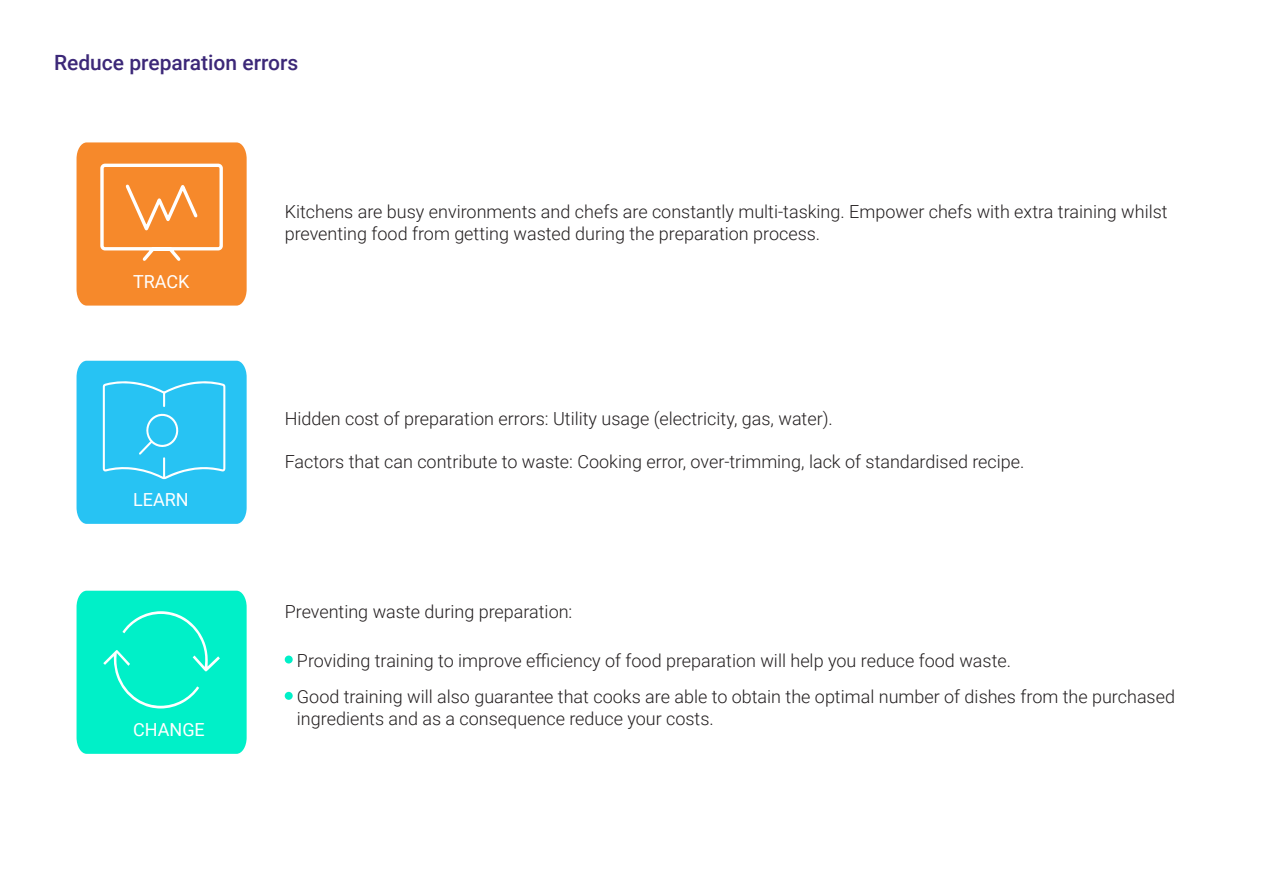
<style>
.page{position:relative;width:1263px;height:893px;background:#fff}
.page>*{position:absolute;margin:0;border:0;box-sizing:border-box;transform-origin:0 0}
.t1{font:500 21px "Roboto";color:#3c2878}
.t2{font:300 18px/21.6px "Roboto";color:#231f20}
.t3{font:18px "Roboto";color:#fff}
</style>
<div class="page">
<svg style="left:77px;top:142px;width:170px;height:164px;background:#f6923c"></svg>
<svg style="left:77px;top:361px;width:170px;height:163px;background:#31c5f3"></svg>
<div style="left:77px;top:591px;width:170px;height:163px;background:#00f0c8"></div>
<div style="left:285px;top:655px;width:8px;height:8px;background:#00f0c8;border-radius:50%"></div>
<div style="left:285px;top:692px;width:8px;height:8px;background:#00f0c8;border-radius:50%"></div>
<p class="t1" style="left:54px;top:48px;width:246px">Reduce preparation errors</p>
<p class="t3" style="left:133px;top:269px;width:58px">TRACK</p>
<p class="t3" style="left:133px;top:487px;width:57px">LEARN</p>
<p class="t3" style="left:133px;top:717px;width:73px">CHANGE</p>
<p class="t2" style="left:285px;top:200px;width:884px">Kitchens are busy environments and chefs are constantly multi-tasking. Empower chefs with extra training whilst preventing food from getting wasted during the preparation process.</p>
<p class="t2" style="left:285px;top:407px;width:550px">Hidden cost of preparation errors: Utility usage (electricity, gas, water).</p>
<p class="t2" style="left:285px;top:450px;width:741px">Factors that can contribute to waste: Cooking error, over-trimming, lack of standardised recipe.</p>
<p class="t2" style="left:285px;top:600px;width:289px">Preventing waste during preparation:</p>
<p class="t2" style="left:297px;top:649px;width:716px">Providing training to improve efficiency of food preparation will help you reduce food waste.</p>
<p class="t2" style="left:297px;top:685px;width:880px">Good training will also guarantee that cooks are able to obtain the optimal number of dishes from the purchased ingredients and as a consequence reduce your costs.</p>
</div>
